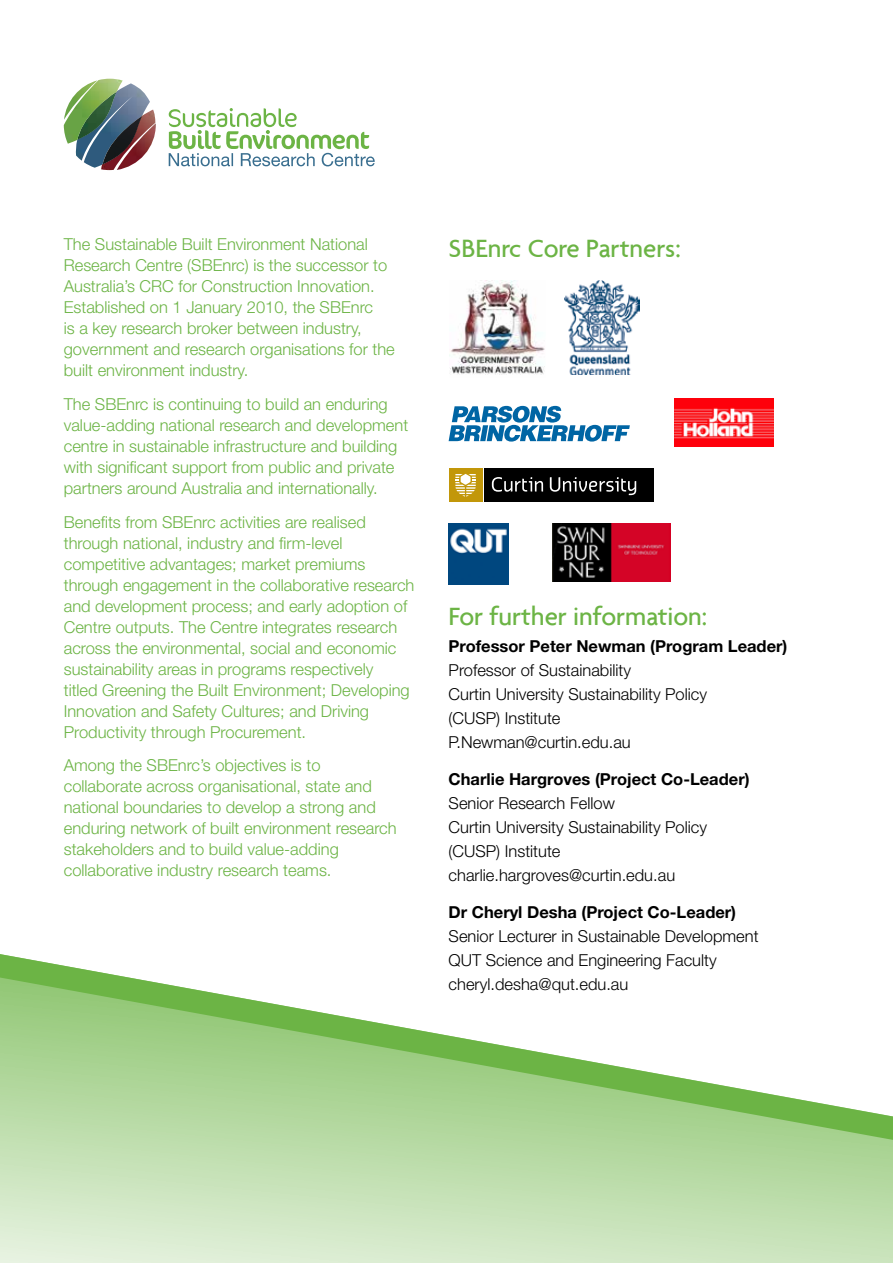
<style>
.page{position:relative;width:893px;height:1263px;background:#fff}
.page>*{position:absolute;margin:0;border:0;box-sizing:border-box;transform-origin:0 0}
.t1{font:500 27px "Agenda";color:#6cb445}
.t2{font:300 16.5px/21px "Helvetica Neue LT Std";color:#6cb445}
.t3{font:300 16.5px/24px "Helvetica Neue LT Std";color:#000}
.t4{font:700 16.5px "Helvetica Neue LT Std";color:#000}
</style>
<div class="page">
<svg style="left:0;top:1140px;width:893px;height:123px;background:#c7e2b8"></svg>
<svg style="left:0;top:954px;width:893px;height:186px"></svg>
<svg style="left:169px;top:108px;width:206px;height:58px"></svg>
<img style="left:76px;top:83px;width:74px;height:85px">
<img style="left:101px;top:110px;width:54px;height:60px">
<img style="left:103px;top:116px;width:39px;height:48px">
<img style="left:117px;top:123px;width:39px;height:47px">
<img style="left:64px;top:79px;width:59px;height:65px">
<svg style="left:449px;top:406px;width:181px;height:36px"></svg>
<img style="left:449px;top:524px;width:60px;height:60px">
<img style="left:674px;top:398px;width:100px;height:48px">
<div style="left:449px;top:468px;width:33px;height:34px;background:#c29709"></div>
<svg style="left:455px;top:474px;width:21px;height:23px"></svg>
<div style="left:484px;top:468px;width:169px;height:34px;background:#000"></div>
<svg style="left:550px;top:477px;width:86px;height:18px"></svg>
<svg style="left:492px;top:477px;width:51px;height:15px"></svg>
<img style="left:553px;top:524px;width:117px;height:58px">
<img style="left:449px;top:281px;width:96px;height:94px">
<img style="left:565px;top:281px;width:75px;height:93px">
<p class="t2" style="left:64px;top:233px;width:333px">The Sustainable Built Environment National Research Centre (SBEnrc) is the successor to Australia’s CRC for Construction Innovation.<br>Established on 1 January 2010, the SBEnrc<br>is a key research broker between industry, government and research organisations for the built environment industry.</p>
<p class="t2" style="left:64px;top:393px;width:346px">The SBEnrc is continuing to build an enduring value-adding national research and development centre in sustainable infrastructure and building with significant support from public and private partners around Australia and internationally.</p>
<p class="t2" style="left:64px;top:511px;width:352px">Benefits from SBEnrc activities are realised through national, industry and firm-level competitive advantages; market premiums through engagement in the collaborative research and development process; and early adoption of Centre outputs. The Centre integrates research across the environmental, social and economic sustainability areas in programs respectively<br>titled Greening the Built Environment; Developing Innovation and Safety Cultures; and Driving Productivity through Procurement.</p>
<p class="t2" style="left:64px;top:755px;width:334px">Among the SBEnrc’s objectives is to collaborate across organisational, state and national boundaries to develop a strong and enduring network of built environment research stakeholders and to build value-adding collaborative industry research teams.</p>
<h1 class="t1" style="left:449px;top:232px;width:234px">SBEnrc Core Partners:</h1>
<h1 class="t1" style="left:449px;top:600px;width:260px">For further information:</h1>
<p class="t4" style="left:449px;top:636px;width:340px">Professor Peter Newman (Program Leader)</p>
<p class="t3" style="left:449px;top:658px;width:260px">Professor of Sustainability<br>Curtin University Sustainability Policy (CUSP) Institute<br>P.Newman@curtin.edu.au</p>
<p class="t4" style="left:449px;top:769px;width:302px">Charlie Hargroves (Project Co-Leader)</p>
<p class="t3" style="left:449px;top:790px;width:260px">Senior Research Fellow<br>Curtin University Sustainability Policy (CUSP) Institute charlie.hargroves@curtin.edu.au</p>
<p class="t4" style="left:449px;top:901px;width:289px">Dr Cheryl Desha (Project Co-Leader)</p>
<p class="t3" style="left:449px;top:923px;width:311px">Senior Lecturer in Sustainable Development<br>QUT Science and Engineering Faculty cheryl.desha@qut.edu.au</p>
</div>
